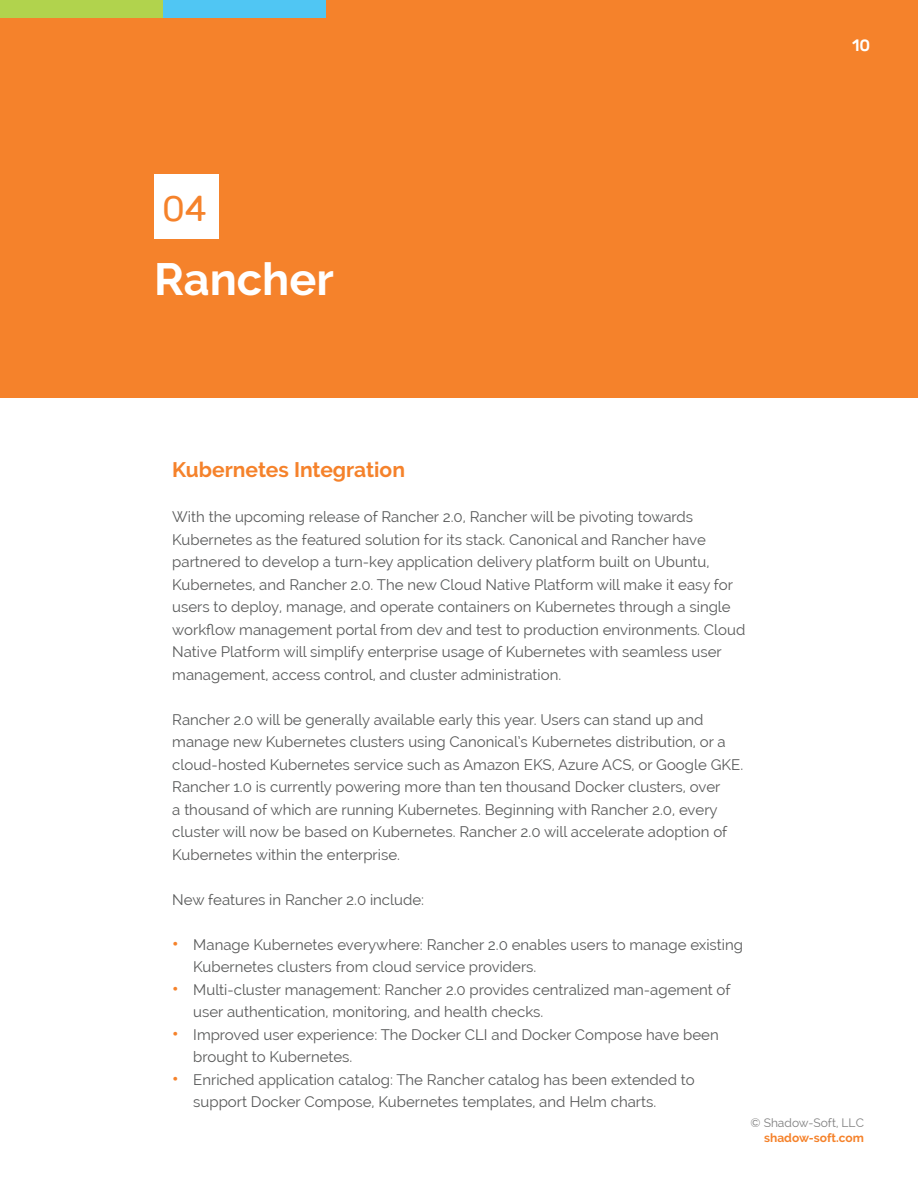
<style>
.page{position:relative;width:918px;height:1188px;background:#fff}
.page>*{position:absolute;margin:0;border:0;box-sizing:border-box;transform-origin:0 0}
.Chapter_Title{font:700 45px "Raleway";color:#fff}
.Body{font:36px "Rubik";color:#f5822b}
.Body-2{font:700 21px "Raleway";color:#f5822b}
.t1{font:500 16.5px "Rubik";color:#fff}
.Body-3{font:15px/22.5px "Raleway";color:#595a5a}
.t2{font:12px "Raleway";color:#7f7f7f}
.t3{font:700 12px "Raleway";color:#f5822b}
.s1{font-weight:700;font-size:18px;color:#f5822b}
</style>
<div class="page">
<div style="left:0;top:0;width:918px;height:398px;background:#f5822b"></div>
<div style="left:0;top:0;width:163px;height:18px;background:#b1d34d"></div>
<div style="left:163px;top:0;width:163px;height:18px;background:#50c6f3"></div>
<div style="left:154px;top:175px;width:65px;height:64px;background:#fff"></div>
<p class="Body" style="left:162px;top:189px;width:46px">04</p>
<p class="Chapter_Title" style="left:154px;top:254px;width:181px">Rancher</p>
<p class="Body-2" style="left:172px;top:458px;width:234px">Kubernetes Integration</p>
<p class="Body-3" style="left:172px;top:506px;width:575px">With the upcoming release of Rancher 2.0, Rancher will be pivoting towards Kubernetes as the featured solution for its stack. Canonical and Rancher have partnered to develop a turn-key application delivery platform built on Ubuntu, Kubernetes, and Rancher 2.0. The new Cloud Native Platform will make it easy for users to deploy, manage, and operate containers on Kubernetes through a single workflow management portal from dev and test to production environments. Cloud Native Platform will simplify enterprise usage of Kubernetes with seamless user management, access control, and cluster administration.</p>
<p class="Body-3" style="left:172px;top:708px;width:572px">Rancher 2.0 will be generally available early this year. Users can stand up and manage new Kubernetes clusters using Canonical’s Kubernetes distribution, or a cloud-hosted Kubernetes service such as Amazon EKS, Azure ACS, or Google GKE.</p>
<p class="Body-3" style="left:172px;top:776px;width:557px">Rancher 1.0 is currently powering more than ten thousand Docker clusters, over a thousand of which are running Kubernetes. Beginning with Rancher 2.0, every cluster will now be based on Kubernetes. Rancher 2.0 will accelerate adoption of Kubernetes within the enterprise.</p>
<p class="Body-3" style="left:172px;top:888px;width:253px">New features in Rancher 2.0 include:</p>
<p class="Body-3" style="left:193px;top:933px;width:551px;text-indent:-21px"><span class="s1">•</span> Manage Kubernetes everywhere: Rancher 2.0 enables users to manage existing<br>Kubernetes clusters from cloud service providers.</p>
<p class="Body-3" style="left:193px;top:978px;width:539px;text-indent:-21px"><span class="s1">•</span> Multi-cluster management: Rancher 2.0 provides centralized man-agement of user authentication, monitoring, and health checks.</p>
<p class="Body-3" style="left:193px;top:1023px;width:527px;text-indent:-21px"><span class="s1">•</span> Improved user experience: The Docker CLI and Docker Compose have been brought to Kubernetes.</p>
<p class="Body-3" style="left:193px;top:1068px;width:503px;text-indent:-21px"><span class="s1">•</span> Enriched application catalog: The Rancher catalog has been extended to support Docker Compose, Kubernetes templates, and Helm charts.</p>
<p class="t1" style="left:852px;top:36px;width:20px">10</p>
<p class="t2" style="left:751px;top:1116px;width:115px">© Shadow-Soft, LLC</p>
<p class="t3" style="left:764px;top:1131px;width:101px">shadow-soft.com</p>
</div>
